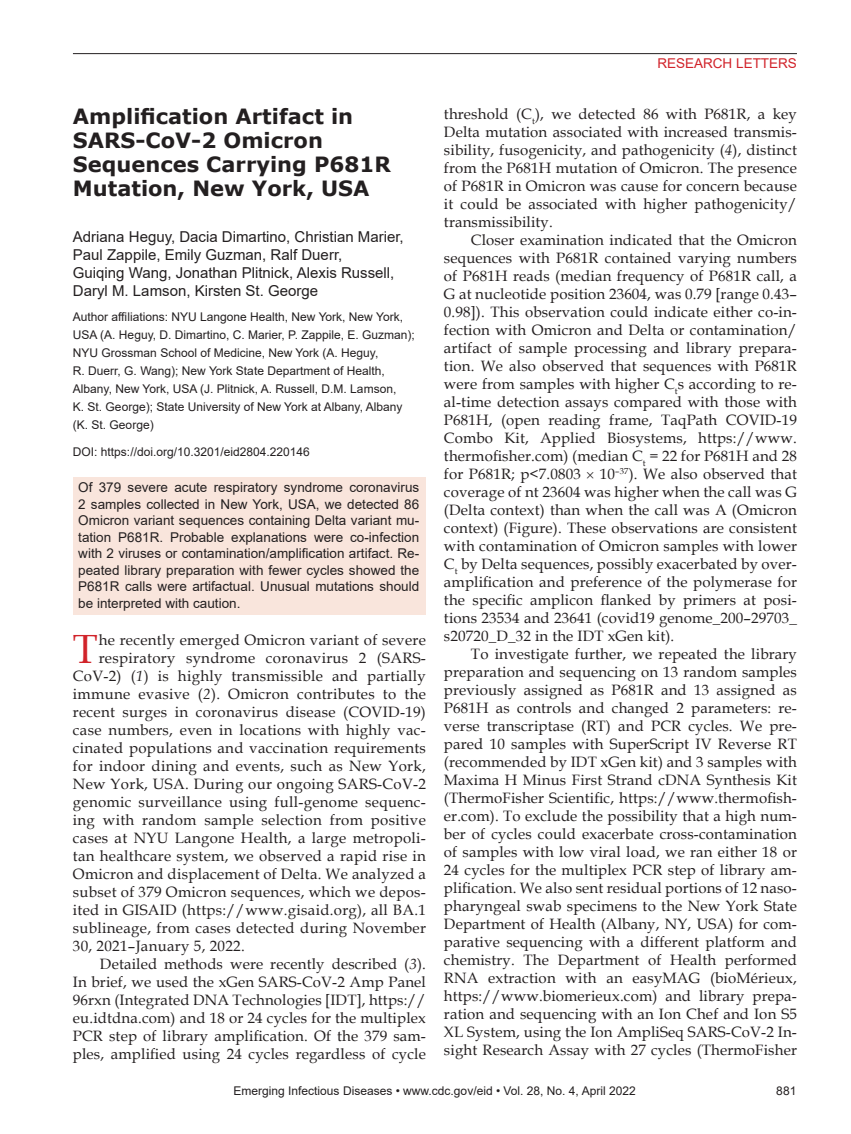
<style>
.page{position:relative;width:851px;height:1134px;background:#fff}
.page>*{position:absolute;margin:0;border:0;box-sizing:border-box;transform-origin:0 0}
.Drop_Cap{font:40.8px "Book Antiqua";color:#d1232a}
.Article_Title{font:700 21px/24px "Verdana";color:#231f20}
.Body_Text{font:15px/18px "Book Antiqua";letter-spacing:.01em;color:#231f20;text-align:justify}
.Drop_Cap-2{font:15px "Book Antiqua";letter-spacing:.02em;color:#231f20}
.Authors{font:15px/18px "Arial";color:#231f20}
.Abstract{font:13.5px/16.5px "Arial";color:#231f20;text-align:justify}
.t1{font:13.5px "Arial";color:#d1232a}
.Affiliations{font:12px/18px "Arial";color:#231f20}
.DOI{font:12px "Arial";color:#231f20}
.s1{font-style:italic}
</style>
<div class="page">
<hr style="left:73px;top:53px;width:723px;height:1px;background:#231f20">
<div style="left:74px;top:477px;width:352px;height:138px;background:#f9e5dc"></div>
<p class="Article_Title" style="left:73px;top:104px;width:319px">Amplification Artifact in<br>SARS-CoV-2 Omicron<br>Sequences Carrying P681R<br>Mutation, New York, USA</p>
<p class="Authors" style="left:73px;top:228px;width:332px">Adriana Heguy, Dacia Dimartino, Christian Marier, Paul Zappile, Emily Guzman, Ralf Duerr,<br>Guiqing Wang, Jonathan Plitnick, Alexis Russell, Daryl M. Lamson, Kirsten St. George</p>
<p class="Affiliations" style="left:73px;top:308px;width:343px">Author affiliations: NYU Langone Health, New York, New York, USA (A. Heguy, D. Dimartino, C. Marier, P. Zappile, E. Guzman); NYU Grossman School of Medicine, New York (A. Heguy,<br>R. Duerr, G. Wang); New York State Department of Health, Albany, New York, USA (J. Plitnick, A. Russell, D.M. Lamson,<br>K. St. George); State University of New York at Albany, Albany (K. St. George)</p>
<p class="DOI" style="left:73px;top:444px;width:238px">DOI: https://doi.org/10.3201/eid2804.220146</p>
<p class="Abstract" style="left:78px;top:479px;width:342px">Of 379 severe acute respiratory syndrome coronavirus 2 samples collected in New York, USA, we detected 86<br>Omicron variant sequences containing Delta variant mu&shy;tation P681R. Probable explanations were co-infection with 2 viruses or contamination/amplification artifact. Re&shy;peated library preparation with fewer cycles showed the P681R calls were artifactual. Unusual mutations should be interpreted with caution.</p>
<p class="Drop_Cap" style="left:73px;top:621px;width:26px">T</p>
<p class="Drop_Cap-2" style="left:99px;top:630px;width:328px">he recently emerged Omicron variant of severe</p>
<p class="Drop_Cap-2" style="left:99px;top:648px;width:328px">respiratory syndrome coronavirus 2 (SARS-</p>
<p class="Drop_Cap-2" style="left:73px;top:666px;width:354px">CoV-2) (<span class="s1">1</span>) is highly transmissible and partially</p>
<p class="Drop_Cap-2" style="left:73px;top:684px;width:354px">immune evasive (<span class="s1">2</span>). Omicron contributes to the</p>
<p class="Drop_Cap-2" style="left:73px;top:702px;width:354px">recent surges in coronavirus disease (COVID-19)</p>
<p class="Drop_Cap-2" style="left:73px;top:720px;width:354px">case numbers, even in locations with highly vac-</p>
<p class="Drop_Cap-2" style="left:73px;top:738px;width:354px">cinated populations and vaccination requirements</p>
<p class="Drop_Cap-2" style="left:73px;top:756px;width:354px">for indoor dining and events, such as New York,</p>
<p class="Drop_Cap-2" style="left:73px;top:774px;width:354px">New York, USA. During our ongoing SARS-CoV-2</p>
<p class="Drop_Cap-2" style="left:73px;top:792px;width:354px">genomic surveillance using full-genome sequenc-</p>
<p class="Drop_Cap-2" style="left:73px;top:810px;width:354px">ing with random sample selection from positive</p>
<p class="Drop_Cap-2" style="left:73px;top:828px;width:354px">cases at NYU Langone Health, a large metropoli-</p>
<p class="Drop_Cap-2" style="left:73px;top:846px;width:354px">tan healthcare system, we observed a rapid rise in</p>
<p class="Drop_Cap-2" style="left:73px;top:864px;width:354px">Omicron and displacement of Delta. We analyzed a</p>
<p class="Drop_Cap-2" style="left:73px;top:882px;width:354px">subset of 379 Omicron sequences, which we depos-</p>
<p class="Drop_Cap-2" style="left:73px;top:900px;width:354px">ited in GISAID (https://www.gisaid.org), all BA.1</p>
<p class="Drop_Cap-2" style="left:73px;top:918px;width:354px">sublineage, from cases detected during November</p>
<p class="Drop_Cap-2" style="left:73px;top:936px;width:173px">30, 2021–January 5, 2022.</p>
<p class="Body_Text" style="left:73px;top:955px;width:354px;text-indent:27px">Detailed methods were recently described (<span class="s1">3</span>).<br>In brief, we used the xGen SARS-CoV-2 Amp Panel 96rxn (Integrated DNA Technologies [IDT], https:// eu.idtdna.com) and 18 or 24 cycles for the multiplex PCR step of library amplification. Of the 379 sam&shy;ples, amplified using 24 cycles regardless of cycle</p>
<p class="t1" style="left:657px;top:54px;width:141px">RESEARCH LETTERS</p>
<p class="Body_Text" style="left:444px;top:104px;width:354px">threshold (C<sub>t</sub>), we detected 86 with P681R, a key Delta mutation associated with increased transmis&shy;sibility, fusogenicity, and pathogenicity (<span class="s1">4</span>), distinct from the P681H mutation of Omicron. The presence of P681R in Omicron was cause for concern because it could be associated with higher pathogenicity/ transmissibility.</p>
<p class="Body_Text" style="left:444px;top:230px;width:354px;text-indent:27px">Closer examination indicated that the Omicron sequences with P681R contained varying numbers of P681H reads (median frequency of P681R call, a G at nucleotide position 23604, was 0.79 [range 0.43– 0.98]). This observation could indicate either co-in&shy;fection with Omicron and Delta or contamination/ artifact of sample processing and library prepara&shy;tion. We also observed that sequences with P681R were from samples with higher C<sub>t</sub>s according to re&shy;al-time detection assays compared with those with P681H, (open reading frame, TaqPath COVID-19<br>Combo Kit, Applied Biosystems, https://www. thermofisher.com) (median C<sub>t</sub> = 22 for P681H and 28 for P681R; p&lt;7.0803</p>
<p class="Body_Text" style="left:444px;top:464px;width:354px;text-indent:156px">10<sup>–37</sup>). We also observed that coverage of nt 23604 was higher when the call was G (Delta context) than when the call was A (Omicron context) (Figure). These observations are consistent with contamination of Omicron samples with lower C<sub>t</sub> by Delta sequences, possibly exacerbated by over&shy;amplification and preference of the polymerase for the specific amplicon flanked by primers at posi&shy;tions 23534 and 23641 (covid19 genome_200–29703_ s20720_D_32 in the IDT xGen kit).</p>
<p class="Body_Text" style="left:444px;top:644px;width:354px;text-indent:27px">To investigate further, we repeated the library preparation and sequencing on 13 random samples previously assigned as P681R and 13 assigned as P681H as controls and changed 2 parameters: re&shy;verse transcriptase (RT) and PCR cycles. We pre&shy;pared 10 samples with SuperScript IV Reverse RT (recommended by IDT xGen kit) and 3 samples with Maxima H Minus First Strand cDNA Synthesis Kit (ThermoFisher Scientific, https://www.thermofish&shy;er.com). To exclude the possibility that a high num&shy;ber of cycles could exacerbate cross-contamination of samples with low viral load, we ran either 18 or 24 cycles for the multiplex PCR step of library am&shy;plification. We also sent residual portions of 12 naso&shy;pharyngeal swab specimens to the New York State Department of Health (Albany, NY, USA) for com&shy;parative sequencing with a different platform and chemistry. The Department of Health performed RNA extraction with an easyMAG (bioMérieux, https://www.biomerieux.com) and library prepa&shy;ration and sequencing with an Ion Chef and Ion S5<br>XL System, using the Ion AmpliSeq SARS-CoV-2 In&shy;sight Research Assay with 27 cycles (ThermoFisher</p>
<p class="Affiliations" style="left:233px;top:1082px;width:403px">Emerging Infectious Diseases • www.cdc.gov/eid • Vol. 28, No. 4, April 2022</p>
<p class="Affiliations" style="left:776px;top:1082px;width:22px">881</p>
</div>
